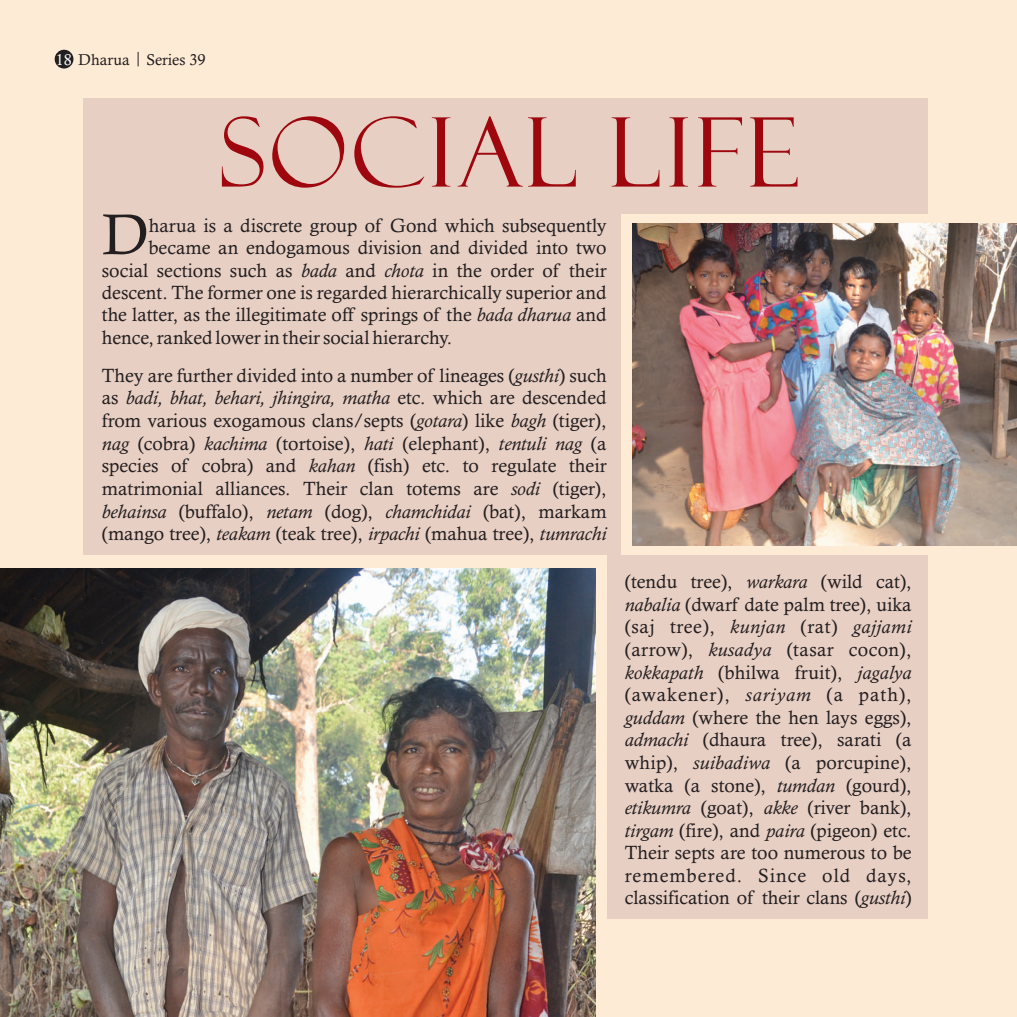
<style>
.page{position:relative;width:1017px;height:1017px;background:#feebd6}
.page>*{position:absolute;margin:0;border:0;box-sizing:border-box;transform-origin:0 0}
.t1{font:96.25px "Felix Titling";letter-spacing:.035em;color:#9d070d}
.t2{font:57.75px "Calisto";color:#231f20}
.t3{font:19.25px/22.6px "Calisto";color:#231f20;text-align:justify}
.t4{font:15.75px "Calisto";color:#231f20}
.s1{color:#fff}
.s2{font-style:italic}
</style>
<div class="page">
<div style="left:83px;top:98px;width:845px;height:821px;background:#e8cfc4"></div>
<div style="left:0;top:556px;width:606px;height:461px;background:#feebd6"></div>
<img style="left:0;top:568px;width:595px;height:449px">
<div style="left:621px;top:214px;width:396px;height:341px;background:#feebd6"></div>
<img style="left:632px;top:224px;width:385px;height:321px">
<div style="left:55px;top:50px;width:18px;height:19px;background:#231f20;border-radius:50%"></div>
<svg style="left:138px;top:52px;width:1px;height:14px"></svg>
<p class="t4" style="left:56px;top:53px;width:151px"><span class="s1">18</span> Dharua Series 39</p>
<h1 class="t1" style="left:219px;top:97px;width:581px">SOCIAL LIFE</h1>
<h2 class="t2" style="left:102px;top:213px;width:48px">D</h2>
<p class="t3" style="left:149px;top:216px;width:459px">harua is a discrete group of Gond which subsequently</p>
<p class="t3" style="left:149px;top:238px;width:459px">became an endogamous division and divided into two</p>
<p class="t3" style="left:102px;top:260px;width:506px">social sections such as <span class="s2">bada</span> and <span class="s2">chota</span> in the order of their</p>
<p class="t3" style="left:102px;top:283px;width:506px">descent. The former one is regarded hierarchically superior and</p>
<p class="t3" style="left:102px;top:305px;width:506px">the latter, as the illegitimate off springs of the <span class="s2">bada dharua</span> and</p>
<p class="t3" style="left:102px;top:328px;width:352px">hence, ranked lower in their social hierarchy.</p>
<p class="t3" style="left:102px;top:366px;width:506px">They are further divided into a number of lineages (<span class="s2">gusthi</span>) such as <span class="s2">badi, bhat, behari, jhingira, matha</span> etc. which are descended from various exogamous clans/septs (<span class="s2">gotara</span>) like <span class="s2">bagh</span> (tiger), <span class="s2">nag</span> (cobra) <span class="s2">kachima</span> (tortoise), <span class="s2">hati</span> (elephant), <span class="s2">tentuli nag</span> (a species of cobra) and <span class="s2">kahan</span> (fish) etc. to regulate their matrimonial alliances. Their clan totems are <span class="s2">sodi</span> (tiger), <span class="s2">behainsa</span> (buffalo), <span class="s2">netam</span> (dog), <span class="s2">chamchidai</span> (bat), markam (mango tree), <span class="s2">teakam</span> (teak tree), <span class="s2">irpachi</span> (mahua tree), <span class="s2">tumrachi</span></p>
<p class="t3" style="left:625px;top:572px;width:288px">(tendu tree), <span class="s2">warkara</span> (wild cat), <span class="s2">nabalia</span> (dwarf date palm tree), uika (saj tree), <span class="s2">kunjan</span> (rat) <span class="s2">gajjami </span>(arrow), <span class="s2">kusadya</span> (tasar cocon), <span class="s2">kokkapath</span> (bhilwa fruit), <span class="s2">jagalya </span>(awakener), <span class="s2">sariyam</span> (a path), <span class="s2">guddam</span> (where the hen lays eggs), <span class="s2">admachi</span> (dhaura tree), sarati (a whip), <span class="s2">suibadiwa</span> (a porcupine), watka (a stone), <span class="s2">tumdan</span> (gourd), <span class="s2">etikumra</span> (goat), <span class="s2">akke</span> (river bank), <span class="s2">tirgam</span> (fire), and <span class="s2">paira</span> (pigeon) etc.<br>Their septs are too numerous to be remembered. Since old days, classification of their clans (<span class="s2">gusthi</span>)</p>
</div>
